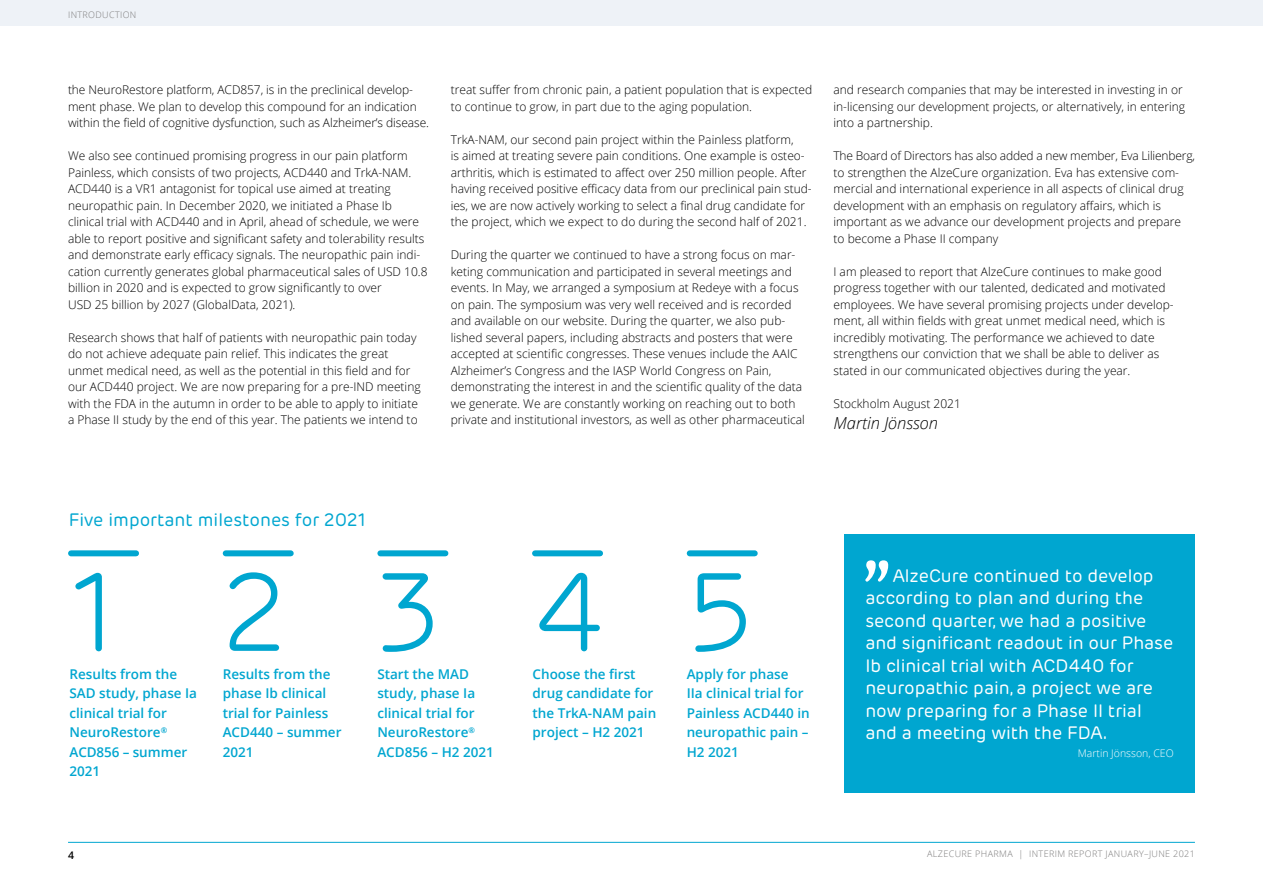
<style>
.page{position:relative;width:1263px;height:893px;background:#fff}
.page>*{position:absolute;margin:0;border:0;box-sizing:border-box;transform-origin:0 0}
.t1{font:300 111px "Rubrik New";color:#00a6d0}
.t2{font:18px/22.5px "Rubrik New";letter-spacing:-.005em;color:#fff}
.t3{font:18px "Rubrik New";color:#00a6d0}
.t4{font:italic 300 16.5px "Open Sans";color:#000}
.t5{font:600 13.5px/19.5px "Open Sans";color:#00a6d0}
.t6{font:300 12px/16.5px "Open Sans";color:#000}
.t7{font:300 10.5px "Open Sans";color:#fff}
.t8{font:600 10.5px "Open Sans";color:#000}
.t9{font:300 9px "Open Sans";letter-spacing:.04em;color:#7c7b7b}
</style>
<div class="page">
<hr style="left:68px;top:842px;width:1127px;height:1px;background:#00a6d0">
<div style="left:0;top:0;width:1263px;height:26px;background:#eef2f7"></div>
<div style="left:844px;top:534px;width:351px;height:258px;background:#00a6d0"></div>
<svg style="left:865px;top:560px;width:23px;height:22px"></svg>
<div style="left:71px;top:550px;width:65px;height:6px;background:#00a6d0"></div>
<div style="left:226px;top:550px;width:65px;height:6px;background:#00a6d0"></div>
<div style="left:380px;top:550px;width:65px;height:6px;background:#00a6d0"></div>
<div style="left:535px;top:550px;width:65px;height:6px;background:#00a6d0"></div>
<div style="left:690px;top:550px;width:65px;height:6px;background:#00a6d0"></div>
<p class="t9" style="left:68px;top:8px;width:70px">INTRODUCTION</p>
<p class="t6" style="left:68px;top:81px;width:363px">the NeuroRestore platform, ACD857, is in the preclinical develop&shy;ment phase. We plan to develop this compound for an indication within the field of cognitive dysfunction, such as Alzheimer’s disease.</p>
<p class="t6" style="left:68px;top:147px;width:361px">We also see continued promising progress in our pain platform Painless, which consists of two projects, ACD440 and TrkA-NAM.<br>ACD440 is a VR1 antagonist for topical use aimed at treating neuropathic pain. In December 2020, we initiated a Phase Ib clinical trial with ACD440 and in April, ahead of schedule, we were able to report positive and significant safety and tolerability results and demonstrate early efficacy signals. The neuropathic pain indi&shy;cation currently generates global pharmaceutical sales of USD 10.8 billion in 2020 and is expected to grow significantly to over<br>USD 25 billion by 2027 (GlobalData, 2021).</p>
<p class="t6" style="left:68px;top:329px;width:354px">Research shows that half of patients with neuropathic pain today do not achieve adequate pain relief. This indicates the great unmet medical need, as well as the potential in this field and for our ACD440 project. We are now preparing for a pre-IND meeting with the FDA in the autumn in order to be able to apply to initiate a Phase II study by the end of this year. The patients we intend to</p>
<p class="t6" style="left:451px;top:81px;width:363px">treat suffer from chronic pain, a patient population that is expected to continue to grow, in part due to the aging population.</p>
<p class="t6" style="left:451px;top:131px;width:362px">TrkA-NAM, our second pain project within the Painless platform,<br>is aimed at treating severe pain conditions. One example is osteo&shy;arthritis, which is estimated to affect over 250 million people. After having received positive efficacy data from our preclinical pain stud&shy;ies, we are now actively working to select a final drug candidate for the project, which we expect to do during the second half of 2021.</p>
<p class="t6" style="left:451px;top:246px;width:356px">During the quarter we continued to have a strong focus on mar&shy;keting communication and participated in several meetings and events. In May, we arranged a symposium at Redeye with a focus on pain. The symposium was very well received and is recorded and available on our website. During the quarter, we also pub&shy;lished several papers, including abstracts and posters that were accepted at scientific congresses. These venues include the AAIC Alzheimer’s Congress and the IASP World Congress on Pain, demonstrating the interest in and the scientific quality of the data we generate. We are constantly working on reaching out to both private and institutional investors, as well as other pharmaceutical</p>
<p class="t6" style="left:833px;top:81px;width:353px">and research companies that may be interested in investing in or in-licensing our development projects, or alternatively, in entering into a partnership.</p>
<p class="t6" style="left:833px;top:147px;width:363px">The Board of Directors has also added a new member, Eva Lilienberg, to strengthen the AlzeCure organization. Eva has extensive com&shy;mercial and international experience in all aspects of clinical drug development with an emphasis on regulatory affairs, which is important as we advance our development projects and prepare to become a Phase II company</p>
<p class="t6" style="left:833px;top:263px;width:341px">I am pleased to report that AlzeCure continues to make good progress together with our talented, dedicated and motivated employees. We have several promising projects under develop&shy;ment, all within fields with great unmet medical need, which is incredibly motivating. The performance we achieved to date strengthens our conviction that we shall be able to deliver as stated in our communicated objectives during the year.</p>
<p class="t6" style="left:833px;top:395px;width:129px">Stockholm August 2021</p>
<h3 class="t4" style="left:833px;top:411px;width:106px">Martin Jönsson</h3>
<h2 class="t3" style="left:69px;top:509px;width:299px">Five important milestones for 2021</h2>
<h1 class="t1" style="left:70px;top:547px;width:50px">1</h1>
<p class="t5" style="left:70px;top:664px;width:129px">Results from the<br>SAD study, phase Ia clinical trial for<br>NeuroRestore<sup>®<br></sup>ACD856 – summer<br>2021</p>
<h1 class="t1" style="left:223px;top:547px;width:66px">2</h1>
<p class="t5" style="left:223px;top:664px;width:120px">Results from the phase Ib clinical trial for Painless<br>ACD440 – summer<br>2021</p>
<h1 class="t1" style="left:377px;top:547px;width:66px">3</h1>
<p class="t5" style="left:377px;top:664px;width:118px">Start the MAD study, phase Ia clinical trial for<br>NeuroRestore<sup>®<br></sup>ACD856 – H2 2021</p>
<h1 class="t1" style="left:532px;top:547px;width:75px">4</h1>
<p class="t5" style="left:532px;top:664px;width:125px">Choose the first drug candidate for the TrkA-NAM pain project – H2 2021</p>
<h1 class="t1" style="left:687px;top:547px;width:68px">5</h1>
<p class="t5" style="left:687px;top:664px;width:125px">Apply for phase<br>IIa clinical trial for<br>Painless ACD440 in neuropathic pain –<br>H2 2021</p>
<p class="t2" style="left:865px;top:564px;width:309px;text-indent:27px">AlzeCure continued to develop according to plan and during the second quarter, we had a positive and significant readout in our Phase<br>Ib clinical trial with ACD440 for neuropathic pain, a project we are now preparing for a Phase II trial and a meeting with the FDA.</p>
<p class="t7" style="left:1078px;top:746px;width:97px">Martin Jönsson, CEO</p>
<p class="t8" style="left:68px;top:847px;width:7px">4</p>
<p class="t9" style="left:927px;top:848px;width:269px">ALZECURE PHARMA | INTERIM REPORT JANUARY–JUNE 2021</p>
</div>
